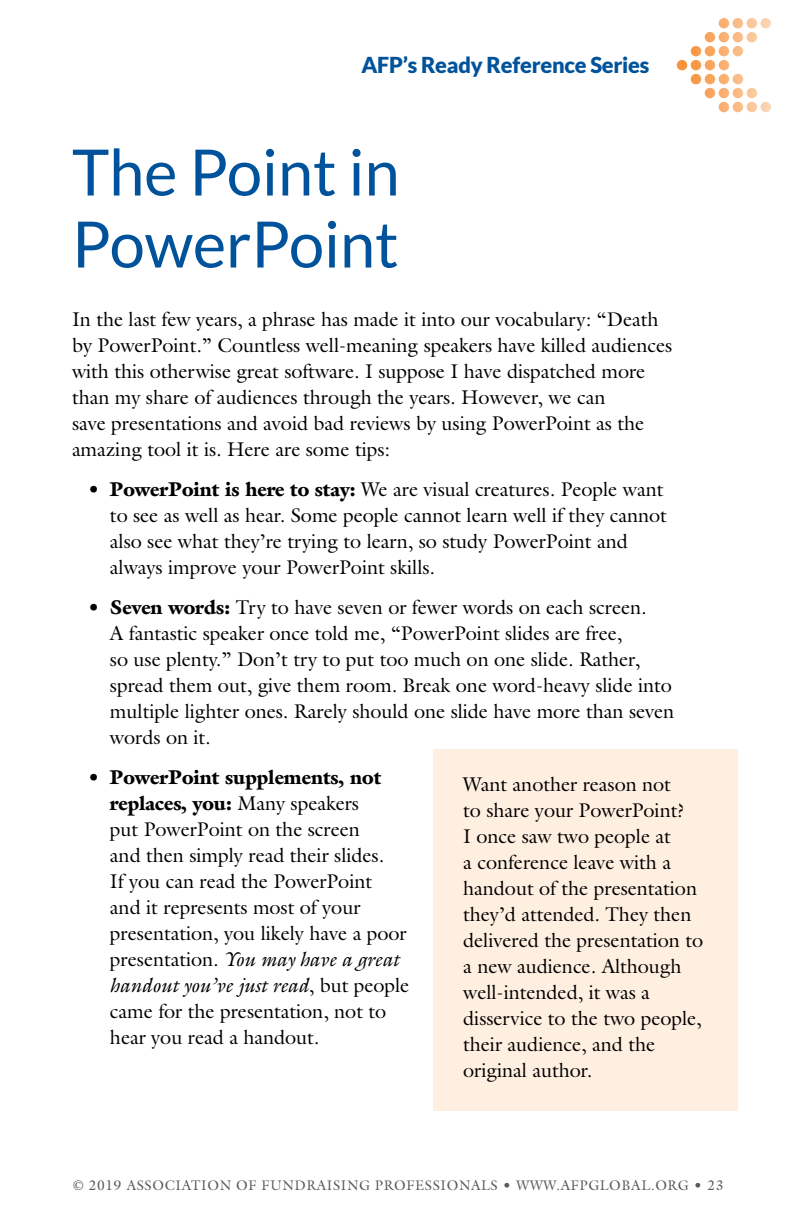
<style>
.page{position:relative;width:792px;height:1224px;background:#fff}
.page>*{position:absolute;margin:0;border:0;box-sizing:border-box;transform-origin:0 0}
.t1{font:64px/72px "Lato";letter-spacing:-.005em;color:#00539b}
.t2{font:900 22px "Lato";letter-spacing:-.01em;color:#00539b}
.t3{font:20px/26px "Galliard";letter-spacing:-.005em;color:#000}
.t4{font:14px "Galliard";letter-spacing:.045em;color:#58595b}
.s1{font-weight:900}
.s2{font-style:italic}
</style>
<div class="page">
<div style="left:761px;top:18px;width:10px;height:10px;background:#fbd4b2;border-radius:50%"></div>
<div style="left:747px;top:18px;width:10px;height:10px;background:#fac89d;border-radius:50%"></div>
<div style="left:733px;top:18px;width:10px;height:10px;background:#fabc88;border-radius:50%"></div>
<div style="left:719px;top:18px;width:10px;height:10px;background:#f9b173;border-radius:50%"></div>
<div style="left:747px;top:32px;width:10px;height:10px;background:#fac89d;border-radius:50%"></div>
<div style="left:733px;top:32px;width:10px;height:10px;background:#fabc88;border-radius:50%"></div>
<div style="left:719px;top:32px;width:10px;height:10px;background:#f9b173;border-radius:50%"></div>
<div style="left:705px;top:32px;width:10px;height:10px;background:#f8a55d;border-radius:50%"></div>
<div style="left:733px;top:46px;width:10px;height:10px;background:#fabc88;border-radius:50%"></div>
<div style="left:719px;top:46px;width:10px;height:10px;background:#f9b173;border-radius:50%"></div>
<svg style="left:705px;top:46px;width:10px;height:10px"></svg>
<svg style="left:691px;top:46px;width:10px;height:10px"></svg>
<div style="left:719px;top:60px;width:10px;height:10px;background:#f9b173;border-radius:50%"></div>
<svg style="left:705px;top:60px;width:10px;height:10px"></svg>
<svg style="left:691px;top:60px;width:10px;height:10px"></svg>
<div style="left:677px;top:60px;width:10px;height:10px;background:#f7933d;border-radius:50%"></div>
<div style="left:733px;top:74px;width:10px;height:10px;background:#fabc88;border-radius:50%"></div>
<div style="left:719px;top:74px;width:10px;height:10px;background:#f9b173;border-radius:50%"></div>
<svg style="left:705px;top:74px;width:10px;height:10px"></svg>
<svg style="left:691px;top:74px;width:10px;height:10px"></svg>
<div style="left:747px;top:88px;width:10px;height:10px;background:#fac89d;border-radius:50%"></div>
<div style="left:733px;top:88px;width:10px;height:10px;background:#fabc88;border-radius:50%"></div>
<svg style="left:719px;top:88px;width:10px;height:10px"></svg>
<svg style="left:705px;top:88px;width:10px;height:10px"></svg>
<div style="left:761px;top:102px;width:10px;height:10px;background:#fbd4b2;border-radius:50%"></div>
<div style="left:747px;top:102px;width:10px;height:10px;background:#fac89d;border-radius:50%"></div>
<div style="left:733px;top:102px;width:10px;height:10px;background:#fabc88;border-radius:50%"></div>
<svg style="left:719px;top:102px;width:10px;height:10px"></svg>
<div style="left:433px;top:749px;width:305px;height:361px;background:#ffefe1"></div>
<p class="t2" style="left:361px;top:52px;width:289px">AFP’s Ready Reference Series</p>
<h1 class="t1" style="left:72px;top:136px;width:329px">The Point in<br>PowerPoint</h1>
<p class="t3" style="left:72px;top:305px;width:602px">In the last few years, a phrase has made it into our vocabulary: “Death by PowerPoint.” Countless well-meaning speakers have killed audiences with this otherwise great software. I suppose I have dispatched more than my share of audiences through the years. However, we can<br>save presentations and avoid bad reviews by using PowerPoint as the amazing tool it is. Here are some tips:</p>
<p class="t3" style="left:110px;top:475px;width:559px;text-indent:-22px">• <span class="s1">PowerPoint is here to stay:</span> We are visual creatures. People want to see as well as hear. Some people cannot learn well if they cannot also see what they’re trying to learn, so study PowerPoint and always improve your PowerPoint skills.</p>
<p class="t3" style="left:110px;top:593px;width:566px;text-indent:-22px">• <span class="s1">Seven words:</span> Try to have seven or fewer words on each screen.<br>A fantastic speaker once told me, “PowerPoint slides are free,<br>so use plenty.” Don’t try to put too much on one slide. Rather, spread them out, give them room. Break one word-heavy slide into multiple lighter ones. Rarely should one slide have more than seven words on it.</p>
<p class="t3" style="left:110px;top:763px;width:301px;text-indent:-22px">• <span class="s1">PowerPoint supplements, not replaces, you:</span> Many speakers<br>put PowerPoint on the screen<br>and then simply read their slides.<br>If you can read the PowerPoint<br>and it represents most of your presentation, you likely have a poor presentation. <span class="s2">You may have a great handout you’ve just read</span>, but people came for the presentation, not to hear you read a handout.</p>
<p class="t3" style="left:463px;top:771px;width:241px">Want another reason not<br>to share your PowerPoint?<br>I once saw two people at<br>a conference leave with a handout of the presentation they’d attended. They then delivered the presentation to a new audience. Although well-intended, it was a disservice to the two people, their audience, and the original author.</p>
<p class="t4" style="left:73px;top:1177px;width:652px">© 2019 ASSOCIATION OF FUNDRAISING PROFESSIONALS • WWW.AFPGLOBAL.ORG • 23</p>
</div>
